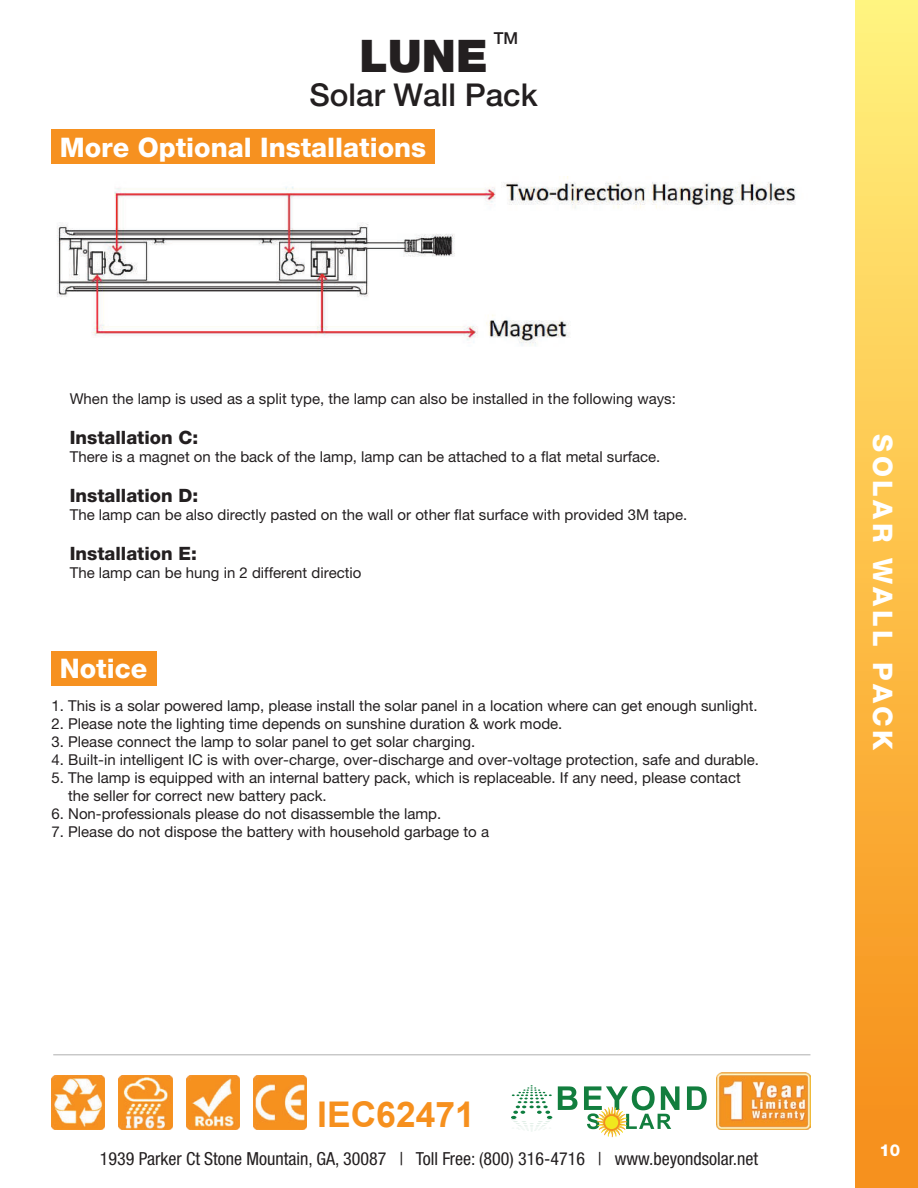
<style>
.page{position:relative;width:918px;height:1188px;background:#fff}
.page>*{position:absolute;margin:0;border:0;box-sizing:border-box;transform-origin:0 0}
.t1{font:900 45px "Helvetica Neue LT Pro";color:#231f20}
.t2{font:700 35.4px "Arial";color:#f6901e}
.t3{font:500 31.5px "Helvetica Neue LT Pro";color:#231f20}
.t4{font:800 27px "Helvetica Neue LT Std";color:#fff}
.t5{font:800 27px "Helvetica Neue LT Std";letter-spacing:.13em;color:#fff}
.t6{font:800 18.45px "Helvetica Neue LT Std";color:#231f20}
.t7{font:condensed 18px "Helvetica Neue LT Pro";color:#231f20}
.t8{font:800 16.5px "Helvetica Neue LT Std";color:#fff}
.t9{font:500 16.5px "Helvetica Neue LT Pro";color:#231f20}
.t10{font:15px/18px "Helvetica Neue LT Pro";color:#231f20}
</style>
<div class="page">
<div style="left:52px;top:130px;width:383px;height:34px;background:#f69120"></div>
<div style="left:52px;top:651px;width:105px;height:34px;background:#f69120"></div>
<img style="left:57px;top:176px;width:739px;height:170px">
<div style="left:855px;top:0;width:63px;height:1188px;background:linear-gradient(to bottom,#fff27c,#f78b15)"></div>
<img style="left:716px;top:1072px;width:94px;height:57px">
<svg style="left:558px;top:1086px;width:20px;height:24px"></svg>
<svg style="left:687px;top:1086px;width:20px;height:24px"></svg>
<svg style="left:584px;top:1086px;width:95px;height:51px"></svg>
<svg style="left:511px;top:1085px;width:41px;height:47px"></svg>
<img style="left:253px;top:1076px;width:54px;height:53px">
<img style="left:52px;top:1076px;width:53px;height:53px">
<img style="left:186px;top:1076px;width:53px;height:53px">
<img style="left:119px;top:1076px;width:53px;height:53px">
<hr style="left:53px;top:1054px;width:757px;height:1px;background:#afafaf">
<p class="t9" style="left:494px;top:28px;width:26px">TM</p>
<h1 class="t1" style="left:359px;top:29px;width:130px">LUNE</h1>
<h3 class="t3" style="left:309px;top:76px;width:230px">Solar Wall Pack</h3>
<h3 class="t4" style="left:60px;top:131px;width:368px">More Optional Installations</h3>
<p class="t10" style="left:70px;top:390px;width:608px">When the lamp is used as a split type, the lamp can also be installed in the following ways:</p>
<p class="t6" style="left:70px;top:427px;width:130px">Installation C:</p>
<p class="t10" style="left:70px;top:448px;width:592px">There is a magnet on the back of the lamp, lamp can be attached to a flat metal surface.</p>
<p class="t6" style="left:70px;top:485px;width:130px">Installation D:</p>
<p class="t10" style="left:70px;top:506px;width:619px">The lamp can be also directly pasted on the wall or other flat surface with provided 3M tape.</p>
<p class="t6" style="left:70px;top:543px;width:129px">Installation E:</p>
<p class="t10" style="left:70px;top:564px;width:293px">The lamp can be hung in 2 different directio</p>
<h3 class="t4" style="left:60px;top:653px;width:89px">Notice</h3>
<p class="t10" style="left:52px;top:697px;width:708px">1. This is a solar powered lamp, please install the solar panel in a location where can get enough sunlight.</p>
<p class="t10" style="left:52px;top:715px;width:512px">2. Please note the lighting time depends on sunshine duration &amp; work mode.</p>
<p class="t10" style="left:52px;top:733px;width:425px">3. Please connect the lamp to solar panel to get solar charging.</p>
<p class="t10" style="left:52px;top:751px;width:709px">4. Built-in intelligent IC is with over-charge, over-discharge and over-voltage protection, safe and durable.</p>
<p class="t10" style="left:68px;top:769px;width:674px;text-indent:-17px">5. The lamp is equipped with an internal battery pack, which is replaceable. If any need, please contact the seller for correct new battery pack.</p>
<p class="t10" style="left:52px;top:805px;width:391px">6. Non-professionals please do not disassemble the lamp.</p>
<p class="t10" style="left:52px;top:823px;width:439px">7. Please do not dispose the battery with household garbage to a</p>
<h2 class="t2" style="left:317px;top:1090px;width:159px">IEC62471</h2>
<p class="t7" style="left:100px;top:1148px;width:660px">1939 Parker Ct Stone Mountain, GA, 30087 | Toll Free: (800) 316-4716 | www.beyondsolar.net</p>
<h3 class="t5" style="left:899px;top:434px;width:318px;rotate:90deg">SOLAR WALL PACK</h3>
<p class="t8" style="left:879px;top:1140px;width:22px">10</p>
</div>
